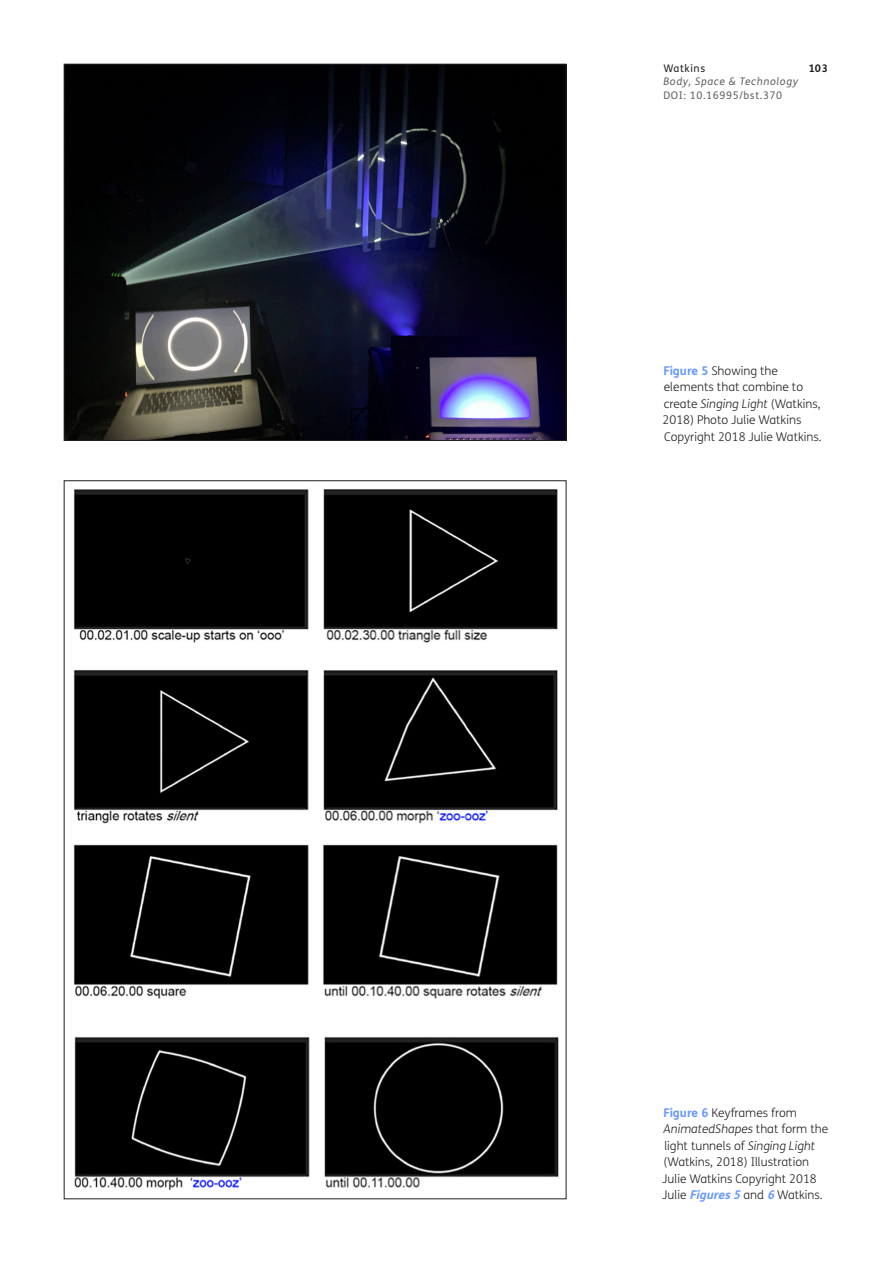
<style>
.page{position:relative;width:893px;height:1263px;background:#fff}
.page>*{position:absolute;margin:0;border:0;box-sizing:border-box;transform-origin:0 0}
.Figure_copy{font:300 12px/16.5px "FS Me";color:#231f20}
.t1{font:italic 10.5px "FS Me";letter-spacing:.06em;color:#636366}
.t2{font:10.5px "FS Me";letter-spacing:.06em;color:#636366}
.t3{font:10.5px "FS Me";letter-spacing:.06em;color:#231f20}
.t4{font:700 10.5px "FS Me";color:#231f20}
.s1{font-weight:700;color:#69f}
.s2{font-style:italic}
.s3{font-weight:700;font-style:italic;color:#69f}
</style>
<div class="page">
<img style="left:66px;top:66px;width:498px;height:373px">
<img style="left:73px;top:489px;width:486px;height:702px">
<p class="t3" style="left:663px;top:62px;width:43px">Watkins</p>
<p class="t4" style="left:809px;top:61px;width:21px">103</p>
<p class="t1" style="left:663px;top:75px;width:136px">Body, Space &amp; Technology</p>
<p class="t2" style="left:663px;top:89px;width:120px">DOI: 10.16995/bst.370</p>
<p class="Figure_copy" style="left:663px;top:363px;width:161px"><span class="s1">Figure 5</span> Showing the elements that combine to create <span class="s2">Singing Light</span> (Watkins,<br>2018) Photo Julie Watkins<br>Copyright 2018 Julie Watkins.</p>
<p class="Figure_copy" style="left:662px;top:1104px;width:167px"><span class="s1">Figure 6</span> Keyframes from<br><span class="s2">AnimatedShapes</span> that form the light tunnels of <span class="s2">Singing Light </span>(Watkins, 2018) Illustration<br>Julie Watkins Copyright 2018<br>Julie <span class="s3">Figures5</span> and <span class="s3">6</span> Watkins.</p>
</div>
